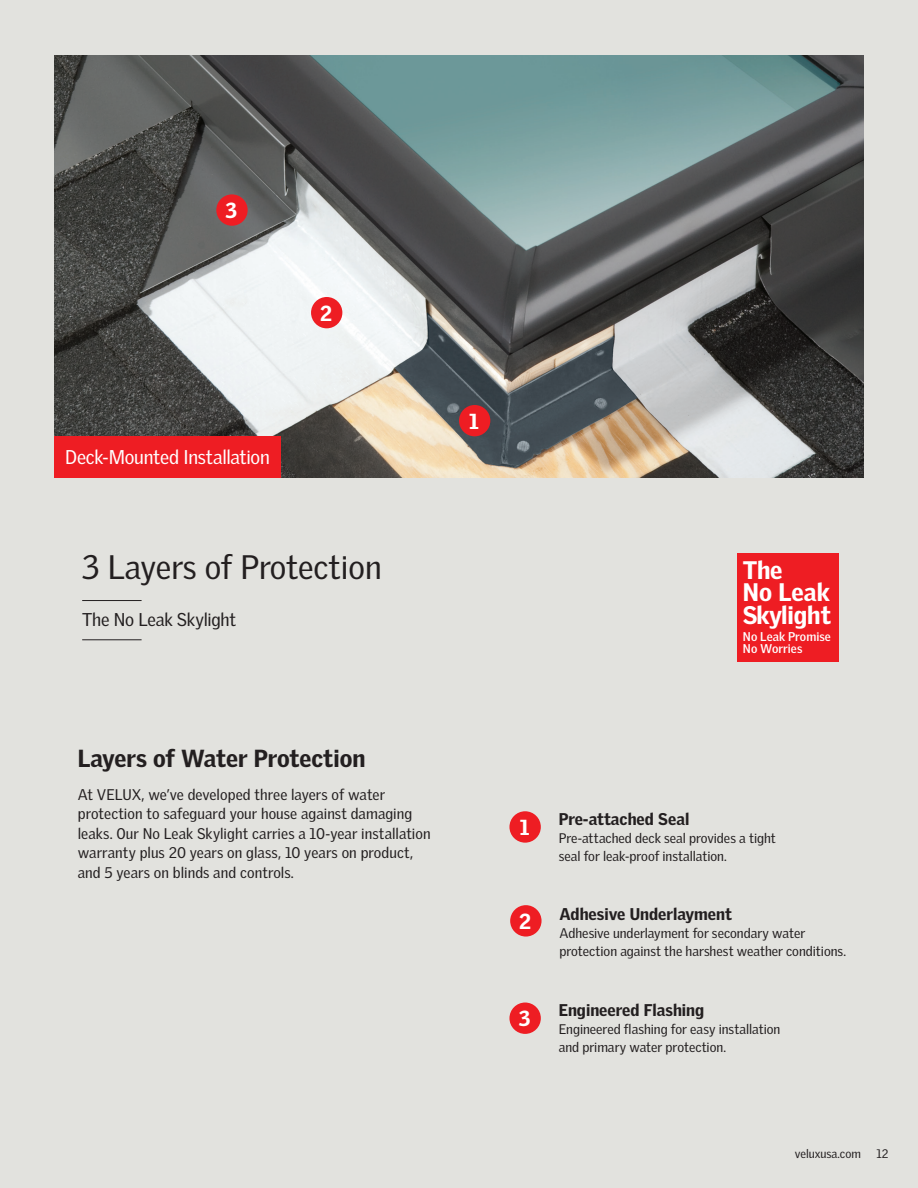
<style>
.page{position:relative;width:918px;height:1188px;background:#e2e2de}
.page>*{position:absolute;margin:0;border:0;box-sizing:border-box;transform-origin:0 0}
.t1{font:33px "Velux Gothic";letter-spacing:-.01em;color:#231f20}
.t2{font:900 24.75px "Velux Gothic";letter-spacing:-.005em;color:#fff}
.t3{font:900 24px "Velux Gothic";letter-spacing:-.005em;color:#231f20}
.AAA_skematekst{font:900 21.15px "Velux Gothic";color:#fff}
.t4{font:19.35px "Velux Gothic";letter-spacing:-.015em;color:#fff}
.t5{font:18px "Velux Gothic";letter-spacing:-.015em;color:#231f20}
.t6{font:900 16.5px "Velux Gothic";color:#231f20}
.t7{font:15px/19.5px "Velux Gothic";letter-spacing:.005em;color:#231f20}
.t8{font:13.5px/18px "Velux Gothic";color:#231f20}
.t9{font:700 12.3px "Velux Gothic";letter-spacing:.005em;color:#fff}
.t10{font:12px "Velux Gothic";color:#231f20}
</style>
<div class="page">
<img style="left:54px;top:55px;width:810px;height:422px">
<div style="left:54px;top:436px;width:227px;height:41px;background:#ee1d23"></div>
<div style="left:459px;top:405px;width:31px;height:31px;background:#ee1d23;border-radius:50%"></div>
<div style="left:311px;top:297px;width:31px;height:31px;background:#ee1d23;border-radius:50%"></div>
<div style="left:216px;top:194px;width:32px;height:32px;background:#ee1d23;border-radius:50%"></div>
<hr style="left:82px;top:600px;width:60px;height:1px;background:#231f20">
<hr style="left:82px;top:639px;width:60px;height:1px;background:#231f20">
<div style="left:509px;top:811px;width:32px;height:32px;background:#ee1d23;border-radius:50%"></div>
<div style="left:509px;top:1003px;width:32px;height:31px;background:#ee1d23;border-radius:50%"></div>
<div style="left:510px;top:905px;width:32px;height:32px;background:#ee1d23;border-radius:50%"></div>
<div style="left:737px;top:554px;width:102px;height:108px;background:#ee1d23"></div>
<p class="AAA_skematekst" style="left:226px;top:197px;width:13px">3</p>
<p class="t4" style="left:65px;top:445px;width:206px">Deck-Mounted Installation</p>
<p class="AAA_skematekst" style="left:320px;top:300px;width:13px">2</p>
<p class="t1" style="left:82px;top:547px;width:301px">3 Layers of Protection</p>
<p class="t5" style="left:82px;top:609px;width:155px">The No Leak Skylight</p>
<p class="AAA_skematekst" style="left:469px;top:408px;width:11px">1</p>
<p class="t3" style="left:78px;top:743px;width:289px">Layers of Water Protection</p>
<p class="t7" style="left:78px;top:784px;width:354px">At VELUX, we’ve developed three layers of water protection to safeguard your house against damaging leaks. Our No Leak Skylight carries a 10-year installation warranty plus 20 years on glass, 10 years on product, and 5 years on blinds and controls.</p>
<p class="t2" style="left:743px;top:555px;width:41px">The</p>
<p class="t2" style="left:743px;top:577px;width:88px">No Leak</p>
<p class="t2" style="left:743px;top:599px;width:90px">Skylight</p>
<p class="t9" style="left:743px;top:629px;width:89px">No Leak Promise</p>
<p class="t9" style="left:743px;top:641px;width:61px">No Worries</p>
<p class="AAA_skematekst" style="left:520px;top:814px;width:11px">1</p>
<p class="AAA_skematekst" style="left:519px;top:908px;width:14px">2</p>
<p class="AAA_skematekst" style="left:519px;top:1005px;width:13px">3</p>
<p class="t6" style="left:559px;top:809px;width:132px">Pre-attached Seal</p>
<p class="t8" style="left:559px;top:829px;width:219px">Pre-attached deck seal provides a tight seal for leak-proof installation.</p>
<p class="t6" style="left:559px;top:903px;width:174px">Adhesive Underlayment</p>
<p class="t8" style="left:559px;top:924px;width:288px">Adhesive underlayment for secondary water protection against the harshest weather conditions.</p>
<p class="t6" style="left:559px;top:999px;width:147px">Engineered Flashing</p>
<p class="t8" style="left:559px;top:1020px;width:223px">Engineered flashing for easy installation and primary water protection.</p>
<p class="t10" style="left:795px;top:1147px;width:68px">veluxusa.com</p>
<p class="t10" style="left:876px;top:1147px;width:14px">12</p>
</div>
